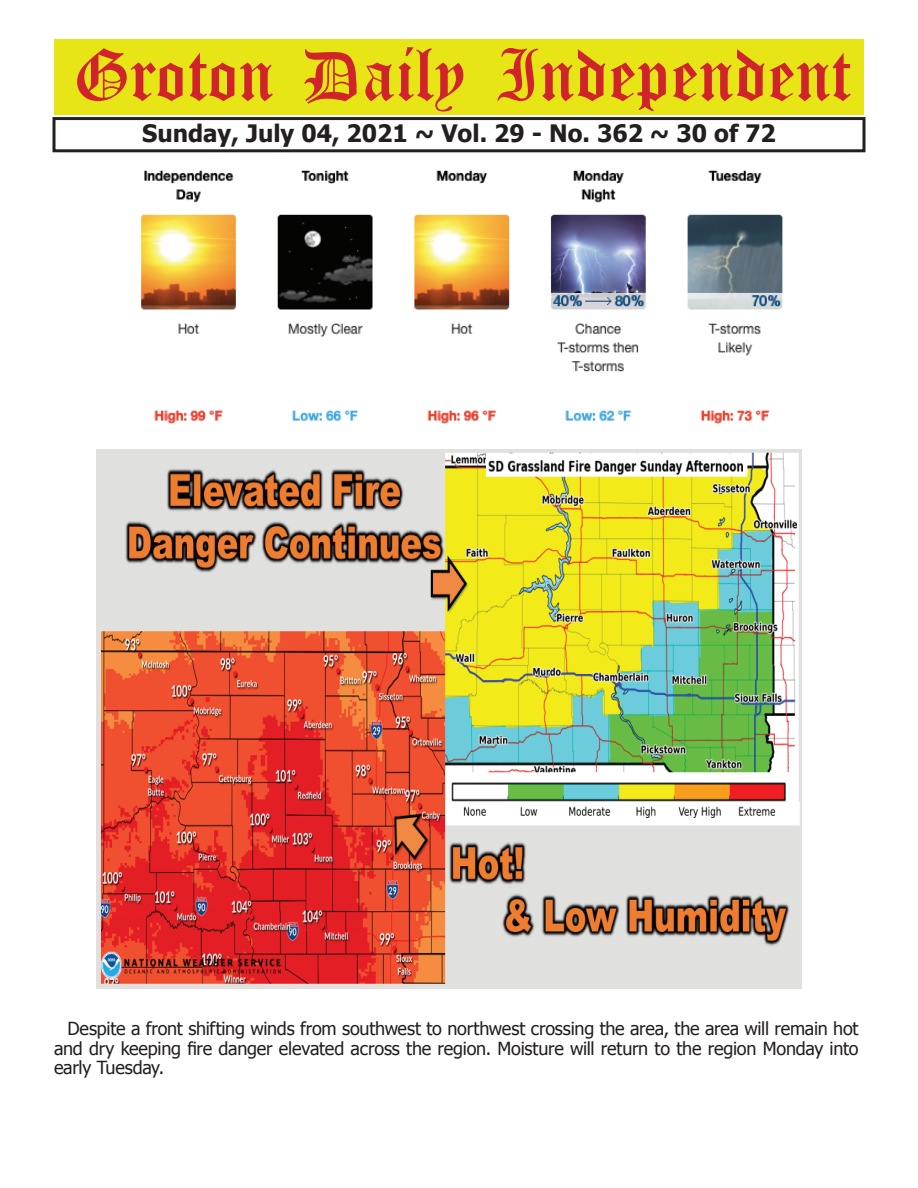
<style>
.page{position:relative;width:918px;height:1188px;background:#fff}
.page>*{position:absolute;margin:0;border:0;box-sizing:border-box;transform-origin:0 0}
.t1{font:54px "Old English Five";color:#d1232a}
.t2{font:700 24px "Tahoma";color:#231f20}
.t3{font:18px/19.5px "Tahoma";letter-spacing:-.015em;color:#231f20;text-align:justify}
</style>
<div class="page">
<div style="left:52px;top:117px;width:814px;height:35px;border:3px solid #231f20"></div>
<div style="left:54px;top:40px;width:810px;height:75px;background:#e7e515"></div>
<img style="left:97px;top:449px;width:705px;height:539px">
<img style="left:141px;top:170px;width:642px;height:254px">
<h1 class="t1" style="left:73px;top:50px;width:779px">Groton Daily Independent</h1>
<h2 class="t2" style="left:142px;top:116px;width:635px">Sunday, July 04, 2021 ~ Vol. 29 - No. 362 ~ 30 of 72</h2>
<p class="t3" style="left:54px;top:1018px;width:806px;text-indent:14px">Despite a front shifting winds from southwest to northwest crossing the area, the area will remain hot and dry keeping fire danger elevated across the region. Moisture will return to the region Monday into early Tuesday.</p>
</div>
